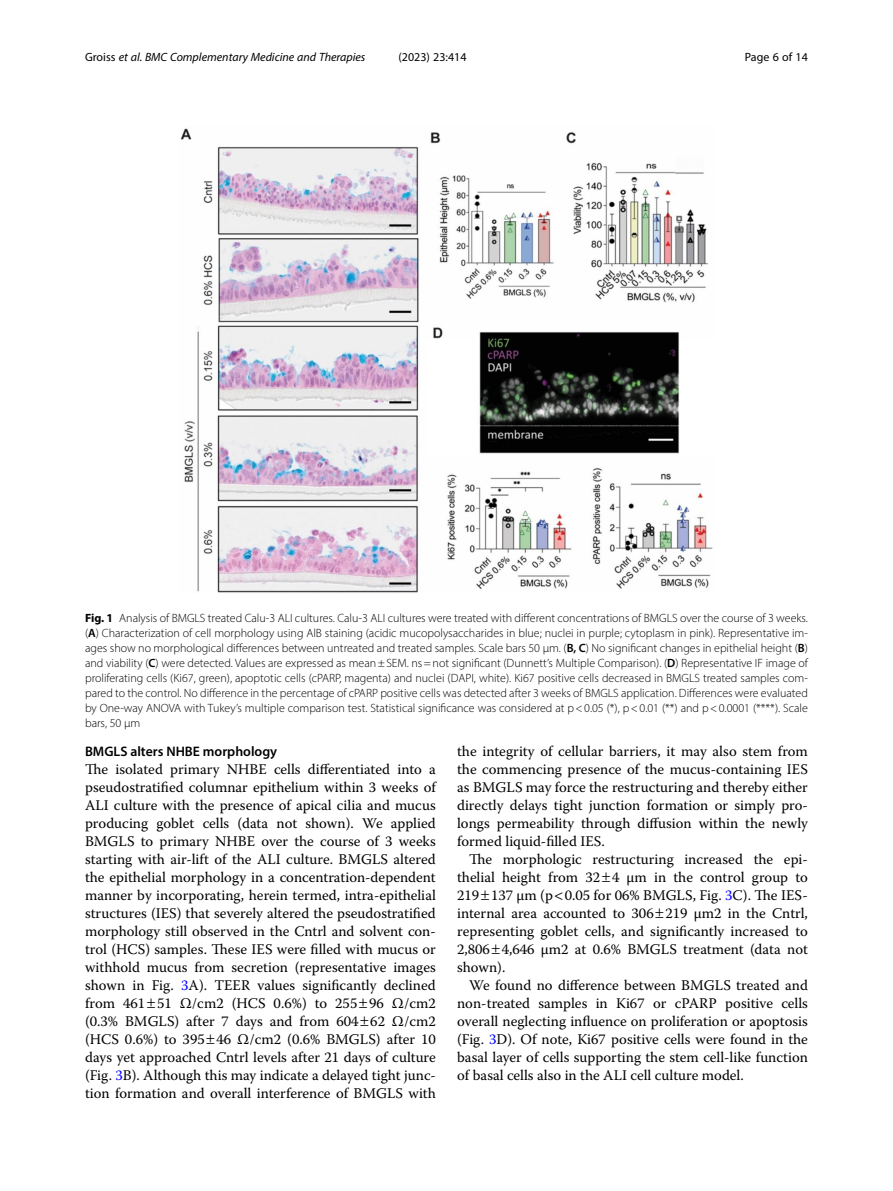
<style>
.page{position:relative;width:893px;height:1191px;background:#fff}
.page>*{position:absolute;margin:0;border:0;box-sizing:border-box;transform-origin:0 0}
.Body_Text{font:14.7px/18px "Warnock Pro";color:#000;text-align:justify}
.Body_Text_Indent{font:14.7px/18px "Warnock Pro";color:#000;text-align:justify}
.Head_2{font:600 13.8px "Myriad Pro";color:#000}
.Figure_Caption{font:300 12px/15px "Myriad Pro";color:#000;text-align:justify}
.t1{font:italic 12px "Myriad Pro";color:#000}
.t2{font:12px "Myriad Pro";color:#000}
.s1{font-style:normal}
.s2{font-weight:700}
.s3{font-weight:600}
.s4{color:#00f}
</style>
<div class="page">
<img style="left:180px;top:128px;width:533px;height:465px">
<p class="t1" style="left:85px;top:50px;width:282px"><span class="s1">Groiss</span> et al. BMC Complementary Medicine and Therapies</p>
<p class="t2" style="left:398px;top:50px;width:70px">(2023) 23:414</p>
<p class="t2" style="left:745px;top:50px;width:65px">Page 6 of 14</p>
<p class="Figure_Caption" style="left:85px;top:610px;width:724px"><span class="s2">Fig. 1</span> Analysis of BMGLS treated Calu-3 ALI cultures. Calu-3 ALI cultures were treated with different concentrations of BMGLS over the course of 3 weeks. (<span class="s3">A</span>) Characterization of cell morphology using AlB staining (acidic mucopolysaccharides in blue; nuclei in purple; cytoplasm in pink). Representative im&shy;ages show no morphological differences between untreated and treated samples. Scale bars 50 μm. (<span class="s3">B, C</span>) No significant changes in epithelial height (<span class="s3">B</span>) and viability (<span class="s3">C</span>) were detected. Values are expressed as mean±SEM. ns=not significant (Dunnett’s Multiple Comparison). (<span class="s3">D</span>) Representative IF image of proliferating cells (Ki67, green), apoptotic cells (cPARP, magenta) and nuclei (DAPI, white). Ki67 positive cells decreased in BMGLS treated samples com&shy;pared to the control. No difference in the percentage of cPARP positive cells was detected after 3 weeks of BMGLS application. Differences were evaluated by One-way ANOVA with Tukey’s multiple comparison test. Statistical significance was considered at p&lt;0.05 (*), p&lt;0.01 (**) and p&lt;0.0001 (****). Scale bars, 50 μm</p>
<p class="Head_2" style="left:85px;top:743px;width:194px">BMGLS alters NHBE morphology</p>
<p class="Body_Text" style="left:85px;top:760px;width:352px">The isolated primary NHBE cells differentiated into a pseudostratified columnar epithelium within 3 weeks of ALI culture with the presence of apical cilia and mucus producing goblet cells (data not shown). We applied BMGLS to primary NHBE over the course of 3 weeks starting with air-lift of the ALI culture. BMGLS altered the epithelial morphology in a concentration-dependent manner by incorporating, herein termed, intra-epithelial structures (IES) that severely altered the pseudostratified morphology still observed in the Cntrl and solvent con&shy;trol (HCS) samples. These IES were filled with mucus or withhold mucus from secretion (representative images shown in Fig. <span class="s4">3</span>A). TEER values significantly declined from 461 51 Ω/cm2 (HCS 0.6%) to 255 96 Ω/cm2 (0.3% BMGLS) after 7 days and from 604 62 Ω/cm2 (HCS 0.6%) to 395 46 Ω/cm2 (0.6% BMGLS) after 10 days yet approached Cntrl levels after 21 days of culture (Fig. <span class="s4">3</span>B). Although this may indicate a delayed tight junc&shy;tion formation and overall interference of BMGLS with</p>
<p class="Body_Text" style="left:457px;top:742px;width:352px">the integrity of cellular barriers, it may also stem from the commencing presence of the mucus-containing IES as BMGLS may force the restructuring and thereby either directly delays tight junction formation or simply pro&shy;longs permeability through diffusion within the newly formed liquid-filled IES.</p>
<p class="Body_Text_Indent" style="left:457px;top:850px;width:352px;text-indent:12px">The morphologic restructuring increased the epi&shy;thelial height from 32 4 μm in the control group to 219 137 μm (p 0.05 for 06% BMGLS, Fig. <span class="s4">3</span>C). The IES&shy;internal area accounted to 306 219 µm2 in the Cntrl, representing goblet cells, and significantly increased to 2,806 4,646 µm2 at 0.6% BMGLS treatment (data not shown).</p>
<p class="Body_Text_Indent" style="left:457px;top:976px;width:352px;text-indent:12px">We found no difference between BMGLS treated and non-treated samples in Ki67 or cPARP positive cells overall neglecting influence on proliferation or apoptosis (Fig. <span class="s4">3</span>D). Of note, Ki67 positive cells were found in the basal layer of cells supporting the stem cell-like function of basal cells also in the ALI cell culture model.</p>
</div>
